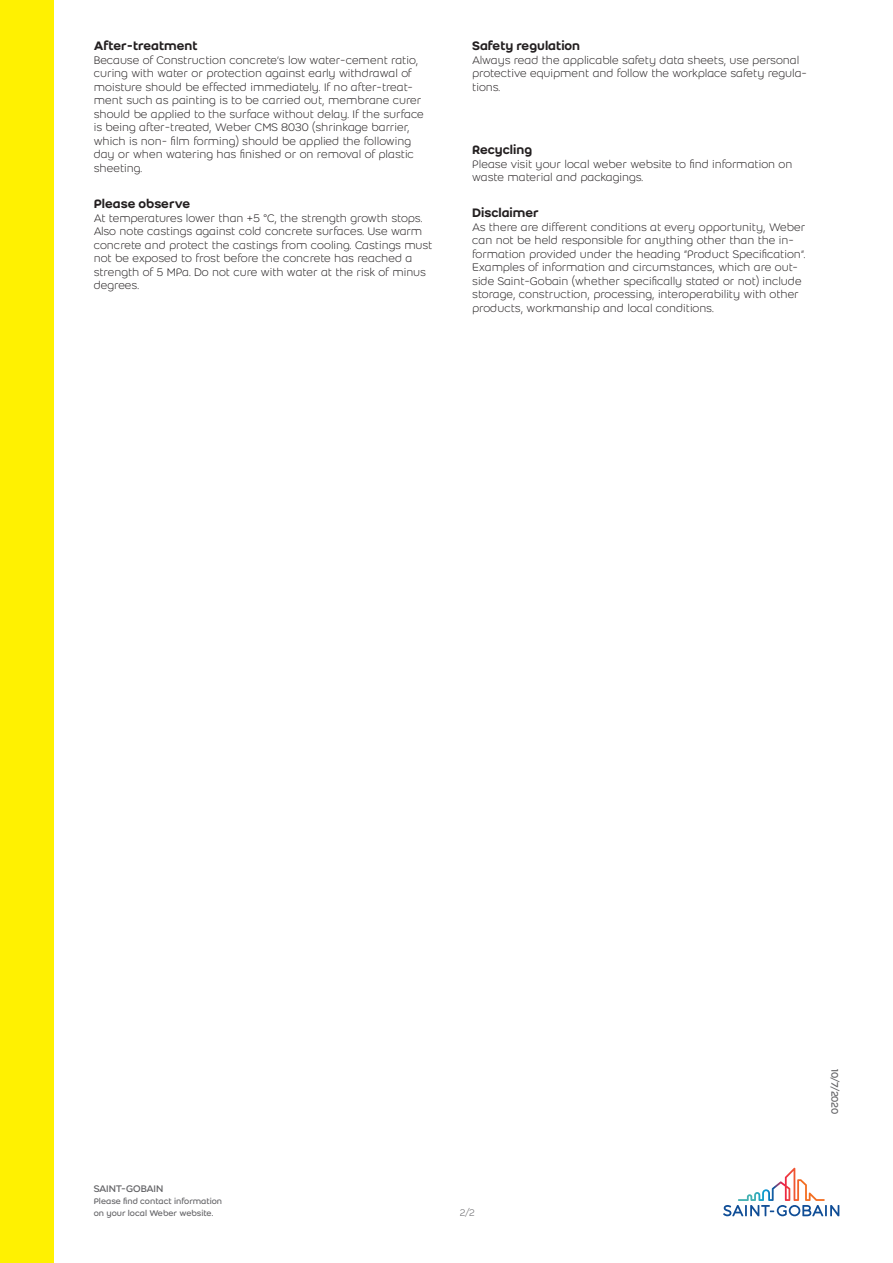
<style>
.page{position:relative;width:893px;height:1263px;background:#fff}
.page>*{position:absolute;margin:0;border:0;box-sizing:border-box;transform-origin:0 0}
.Second_header{font:500 13.5px "Weber";color:#231f20}
.Body_text{font:300 12px/13.5px "Weber";color:#231f20}
.Address_-_company{font:10.5px "Weber";letter-spacing:-.02em;color:#636366}
.Last_modification_da{font:10.5px "Weber";letter-spacing:-.02em;color:#636366}
.Paging{font:300 10.5px "Weber";color:#636366}
.Address{font:9px "Weber";color:#636366}
</style>
<div class="page">
<div style="left:0;top:0;width:54px;height:1263px;background:#fff101"></div>
<svg style="left:723px;top:1168px;width:116px;height:48px"></svg>
<p class="Second_header" style="left:94px;top:36px;width:105px">After-treatment</p>
<p class="Body_text" style="left:94px;top:53px;width:332px">Because of Construction concrete’s low water-cement ratio, curing with water or protection against early withdrawal of moisture should be effected immediately. If no after-treat&shy;ment such as painting is to be carried out, membrane curer should be applied to the surface without delay. If the surface is being after-treated, Weber CMS 8030 (shrinkage barrier, which is non- film forming) should be applied the following day or when watering has finished or on removal of plastic sheeting.</p>
<p class="Second_header" style="left:94px;top:194px;width:98px">Please observe</p>
<p class="Body_text" style="left:94px;top:211px;width:340px">At temperatures lower than +5 °C, the strength growth stops.<br>Also note castings against cold concrete surfaces. Use warm concrete and protect the castings from cooling. Castings must not be exposed to frost before the concrete has reached a strength of 5 MPa. Do not cure with water at the risk of minus degrees.</p>
<p class="Second_header" style="left:472px;top:36px;width:109px">Safety regulation</p>
<p class="Body_text" style="left:472px;top:53px;width:336px">Always read the applicable safety data sheets, use personal protective equipment and follow the workplace safety regula&shy;tions.</p>
<p class="Second_header" style="left:472px;top:140px;width:62px">Recycling</p>
<p class="Body_text" style="left:472px;top:157px;width:322px">Please visit your local weber website to find information on waste material and packagings.</p>
<p class="Second_header" style="left:472px;top:203px;width:68px">Disclaimer</p>
<p class="Body_text" style="left:472px;top:220px;width:335px">As there are different conditions at every opportunity, Weber can not be held responsible for anything other than the in&shy;formation provided under the heading ”Product Specification”.<br>Examples of information and circumstances, which are out&shy;side Saint-Gobain (whether specifically stated or not) include storage, construction, processing, interoperability with other products, workmanship and local conditions.</p>
<p class="Address_-_company" style="left:94px;top:1181px;width:71px">SAINT-GOBAIN</p>
<p class="Address" style="left:94px;top:1195px;width:130px">Please find contact information</p>
<p class="Address" style="left:94px;top:1207px;width:121px">on your local Weber website.</p>
<p class="Paging" style="left:460px;top:1206px;width:16px">2/2</p>
<p class="Last_modification_da" style="left:842px;top:1069px;width:47px;rotate:90deg">10/7/2020</p>
</div>
